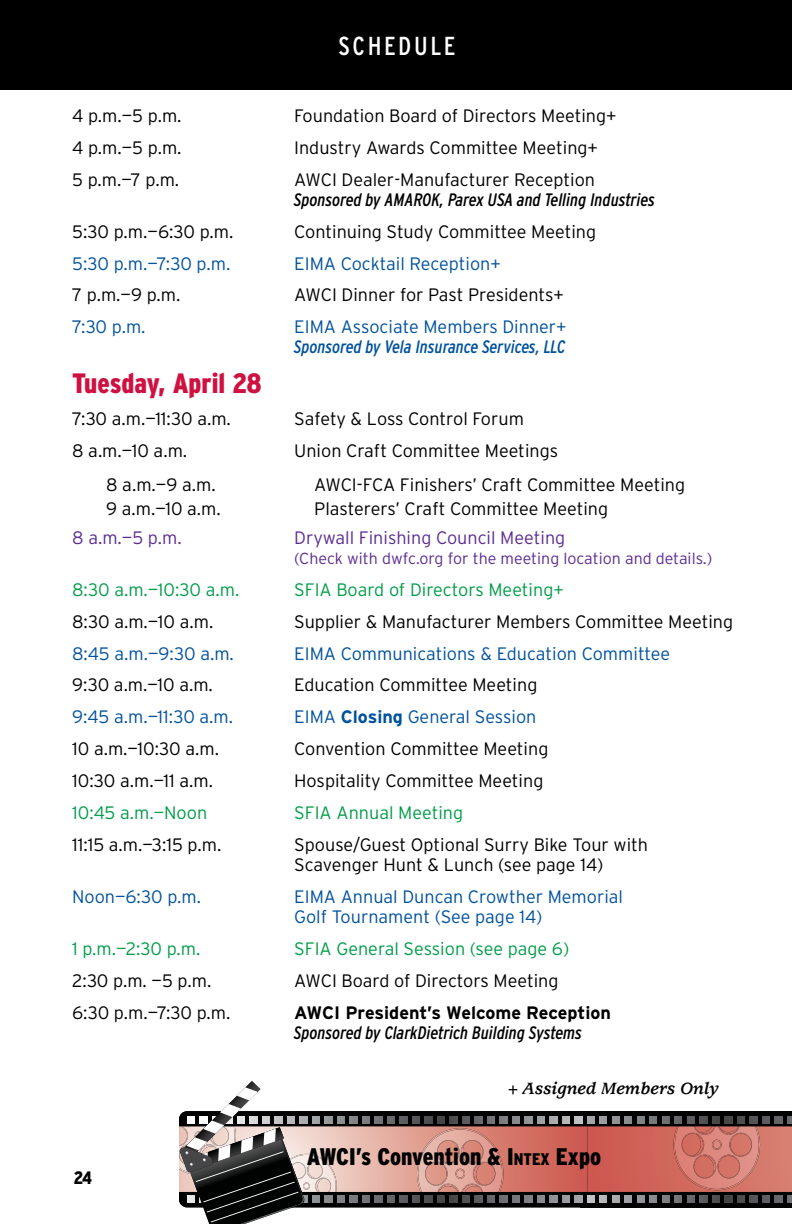
<style>
.page{position:relative;width:792px;height:1224px;background:#fff}
.page>*{position:absolute;margin:0;border:0;box-sizing:border-box;transform-origin:0 0}
.t1{font:900 condensed 28px "Interstate";color:#ce1141}
.t2{font:condensed 26px "Interstate";letter-spacing:.1em;color:#fff}
.t3{font:900 condensed 24px "Interstate";color:#000}
.t4{font:300 18px/20px "Interstate";color:#000}
.t5{font:300 18px/20px "Interstate";color:#00529c}
.t6{font:300 18px "Interstate";color:#009d49}
.t7{font:italic condensed 18px "Interstate";color:#000}
.t8{font:300 18px "Interstate";color:#5c2d91}
.t9{font:italic condensed 18px "Interstate";color:#00529c}
.t10{font:700 18px "Interstate";color:#000}
.t11{font:italic 700 18px "Usherwood";color:#000}
.t12{font:900 condensed 18px "Interstate";color:#000}
.t13{font:300 16px "Interstate";color:#5c2d91}
.s1{font-weight:700}
.s2{font-size:16.8px}
</style>
<div class="page">
<svg style="left:179px;top:1081px;width:613px;height:143px"></svg>
<div style="left:0;top:0;width:792px;height:90px;background:#000"></div>
<h2 class="t2" style="left:339px;top:32px;width:118px">SCHEDULE</h2>
<p class="t4" style="left:72px;top:105px;width:108px">4 p.m.—5 p.m.</p>
<p class="t4" style="left:294px;top:105px;width:324px">Foundation Board of Directors Meeting+</p>
<p class="t4" style="left:72px;top:137px;width:108px">4 p.m.—5 p.m.</p>
<p class="t4" style="left:294px;top:137px;width:305px">Industry Awards Committee Meeting+</p>
<p class="t4" style="left:72px;top:169px;width:106px">5 p.m.—7 p.m.</p>
<p class="t4" style="left:294px;top:169px;width:302px">AWCI Dealer-Manufacturer Reception</p>
<p class="t7" style="left:294px;top:189px;width:362px">Sponsored by AMAROK, Parex USA and Telling Industries</p>
<p class="t4" style="left:72px;top:221px;width:160px">5:30 p.m.—6:30 p.m.</p>
<p class="t4" style="left:294px;top:221px;width:303px">Continuing Study Committee Meeting</p>
<p class="t5" style="left:72px;top:253px;width:158px">5:30 p.m.—7:30 p.m.</p>
<p class="t5" style="left:294px;top:253px;width:208px">EIMA Cocktail Reception+</p>
<p class="t4" style="left:72px;top:285px;width:107px">7 p.m.—9 p.m.</p>
<p class="t4" style="left:294px;top:285px;width:271px">AWCI Dinner for Past Presidents+</p>
<p class="t5" style="left:72px;top:317px;width:73px">7:30 p.m.</p>
<p class="t5" style="left:294px;top:317px;width:274px">EIMA Associate Members Dinner+</p>
<p class="t9" style="left:294px;top:337px;width:272px">Sponsored by Vela Insurance Services, LLC</p>
<h1 class="t1" style="left:72px;top:368px;width:191px">Tuesday, April 28</h1>
<p class="t4" style="left:72px;top:409px;width:158px">7:30 a.m.—11:30 a.m.</p>
<p class="t4" style="left:294px;top:409px;width:231px">Safety &amp; Loss Control Forum</p>
<p class="t4" style="left:72px;top:441px;width:114px">8 a.m.—10 a.m.</p>
<p class="t4" style="left:294px;top:441px;width:265px">Union Craft Committee Meetings</p>
<p class="t4" style="left:106px;top:475px;width:108px">8 a.m.—9 a.m.</p>
<p class="t4" style="left:314px;top:475px;width:372px">AWCI-FCA Finishers’ Craft Committee Meeting</p>
<p class="t4" style="left:106px;top:498px;width:114px">9 a.m.—10 a.m.</p>
<p class="t4" style="left:314px;top:498px;width:296px">Plasterers’ Craft Committee Meeting</p>
<p class="t8" style="left:72px;top:527px;width:108px">8 a.m.—5 p.m.</p>
<p class="t8" style="left:294px;top:527px;width:273px">Drywall Finishing Council Meeting</p>
<p class="t13" style="left:294px;top:549px;width:420px">(Check with dwfc.org for the meeting location and details.)</p>
<p class="t6" style="left:72px;top:579px;width:166px">8:30 a.m.—10:30 a.m.</p>
<p class="t6" style="left:294px;top:579px;width:271px">SFIA Board of Directors Meeting+</p>
<p class="t4" style="left:72px;top:611px;width:140px">8:30 a.m.—10 a.m.</p>
<p class="t4" style="left:294px;top:611px;width:440px">Supplier &amp; Manufacturer Members Committee Meeting</p>
<p class="t5" style="left:72px;top:643px;width:161px">8:45 a.m.—9:30 a.m.</p>
<p class="t5" style="left:294px;top:643px;width:377px">EIMA Communications &amp; Education Committee</p>
<p class="t4" style="left:72px;top:675px;width:140px">9:30 a.m.—10 a.m.</p>
<p class="t4" style="left:294px;top:675px;width:245px">Education Committee Meeting</p>
<p class="t5" style="left:72px;top:707px;width:160px">9:45 a.m.—11:30 a.m.</p>
<p class="t5" style="left:294px;top:707px;width:244px">EIMA <span class="s1">Closing</span> General Session</p>
<p class="t4" style="left:72px;top:739px;width:146px">10 a.m.—10:30 a.m.</p>
<p class="t4" style="left:294px;top:739px;width:256px">Convention Committee Meeting</p>
<p class="t4" style="left:72px;top:771px;width:140px">10:30 a.m.—11 a.m.</p>
<p class="t4" style="left:294px;top:771px;width:251px">Hospitality Committee Meeting</p>
<p class="t6" style="left:72px;top:803px;width:137px">10:45 a.m.—Noon</p>
<p class="t6" style="left:294px;top:803px;width:170px">SFIA Annual Meeting</p>
<p class="t4" style="left:72px;top:835px;width:148px">11:15 a.m.—3:15 p.m.</p>
<p class="t4" style="left:294px;top:835px;width:355px">Spouse/Guest Optional Surry Bike Tour with<br>Scavenger Hunt &amp; Lunch (see page 14)</p>
<p class="t5" style="left:72px;top:887px;width:128px">Noon—6:30 p.m.</p>
<p class="t5" style="left:294px;top:887px;width:330px">EIMA Annual Duncan Crowther Memorial<br>Golf Tournament (See page 14)</p>
<p class="t6" style="left:72px;top:939px;width:127px">1 p.m.—2:30 p.m.</p>
<p class="t6" style="left:294px;top:939px;width:277px">SFIA General Session (see page 6)</p>
<p class="t4" style="left:72px;top:971px;width:138px">2:30 p.m. —5 p.m.</p>
<p class="t4" style="left:294px;top:971px;width:266px">AWCI Board of Directors Meeting</p>
<p class="t4" style="left:72px;top:1003px;width:157px">6:30 p.m.—7:30 p.m.</p>
<p class="t10" style="left:294px;top:1003px;width:318px">AWCI President’s Welcome Reception</p>
<p class="t7" style="left:294px;top:1023px;width:289px">Sponsored by ClarkDietrich Building Systems</p>
<p class="t11" style="left:504px;top:1078px;width:217px">+Assigned Members Only</p>
<p class="t12" style="left:74px;top:1167px;width:20px">24</p>
<h3 class="t3" style="left:307px;top:1144px;width:296px">AWCI’s Convention &amp; I<span class="s2">NTEX</span> Expo</h3>
</div>
